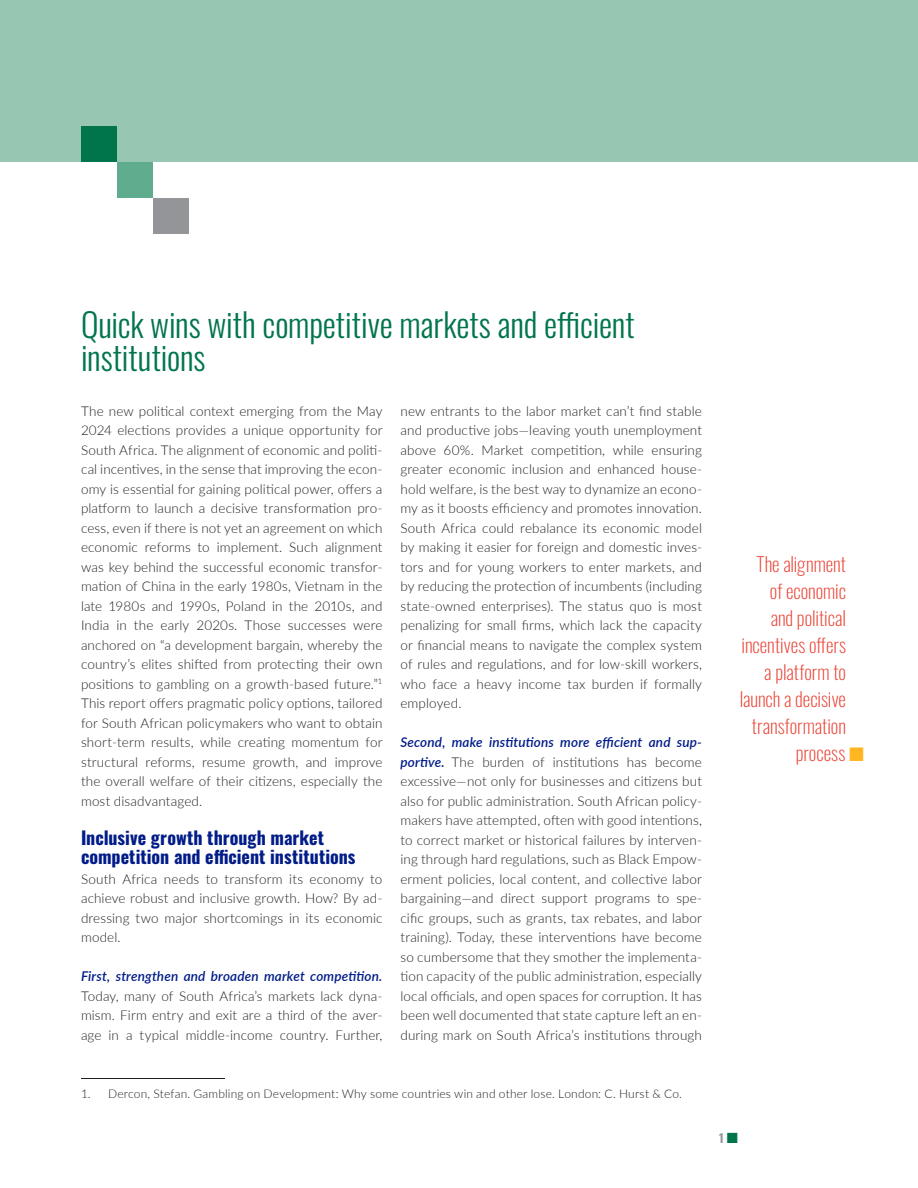
<style>
.page{position:relative;width:918px;height:1188px;background:#fff}
.page>*{position:absolute;margin:0;border:0;box-sizing:border-box;transform-origin:0 0}
._00_chapter_title{font:300 33px/33px "Oswald";letter-spacing:-.005em;color:#00754b}
._99r_pullquote_right{font:200 19.5px "Oswald";color:#ea3d2f}
._01_A_head{font:700 18px/19.5px "Oswald";color:#001c88}
._03_C_head{font:300 13.5px/19.5px "Lato";letter-spacing:.01em;color:#231f20;text-align:justify}
._06_no_indent{font:300 13.5px/19.5px "Lato";letter-spacing:.01em;color:#231f20;text-align:justify}
.notes{font:300 12px "Lato";letter-spacing:.015em;color:#231f20}
.t1{font:700 12px "Oswald";color:#939598}
.s1{font-weight:600;font-style:italic;color:#001c88}
.s2{color:#ffb620}
.s3{color:#00754b}
</style>
<div class="page">
<div style="left:0;top:0;width:918px;height:162px;background:#97c7b3"></div>
<div style="left:81px;top:126px;width:36px;height:36px;background:#00754b"></div>
<div style="left:117px;top:162px;width:36px;height:36px;background:#60ac8e"></div>
<div style="left:153px;top:198px;width:36px;height:36px;background:#939598"></div>
<hr style="left:81px;top:1078px;width:144px;height:1px;background:#231f20">
<p class="_00_chapter_title" style="left:81px;top:304px;width:555px">Quick wins with competitive markets and efficient institutions</p>
<p class="_06_no_indent" style="left:81px;top:400px;width:303px">The new political context emerging from the May 2024 elections provides a unique opportunity for South Africa. The alignment of economic and politi&shy;cal incentives, in the sense that improving the econ&shy;omy is essential for gaining political power, offers a platform to launch a decisive transformation pro&shy;cess, even if there is not yet an agreement on which economic reforms to implement. Such alignment was key behind the successful economic transfor&shy;mation of China in the early 1980s, Vietnam in the late 1980s and 1990s, Poland in the 2010s, and India in the early 2020s. Those successes were anchored on “a development bargain, whereby the country’s elites shifted from protecting their own positions to gambling on a growth-based future.”<sup>1<br></sup>This report offers pragmatic policy options, tailored for South African policymakers who want to obtain short-term results, while creating momentum for structural reforms, resume growth, and improve the overall welfare of their citizens, especially the most disadvantaged.</p>
<p class="_01_A_head" style="left:81px;top:829px;width:276px">Inclusive growth through market competition and efficient institutions</p>
<p class="_06_no_indent" style="left:81px;top:868px;width:303px">South Africa needs to transform its economy to achieve robust and inclusive growth. How? By ad&shy;dressing two major shortcomings in its economic model.</p>
<p class="_03_C_head" style="left:81px;top:966px;width:303px"><span class="s1">First, strengthen and broaden market competition.<br></span>Today, many of South Africa’s markets lack dyna&shy;mism. Firm entry and exit are a third of the aver&shy;age in a typical middle-income country. Further,</p>
<p class="_03_C_head" style="left:400px;top:400px;width:303px">new entrants to the labor market can’t find stable and productive jobs—leaving youth unemployment above 60%. Market competition, while ensuring greater economic inclusion and enhanced house&shy;hold welfare, is the best way to dynamize an econo&shy;my as it boosts efficiency and promotes innovation.<br>South Africa could rebalance its economic model by making it easier for foreign and domestic inves&shy;tors and for young workers to enter markets, and by reducing the protection of incumbents (including state-owned enterprises). The status quo is most penalizing for small firms, which lack the capacity or financial means to navigate the complex system of rules and regulations, and for low-skill workers, who face a heavy income tax burden if formally employed.</p>
<p class="_03_C_head" style="left:400px;top:732px;width:303px"><span class="s1">Second, make institutions more efficient and sup&shy;portive.</span> The burden of institutions has become excessive—not only for businesses and citizens but also for public administration. South African policy&shy;makers have attempted, often with good intentions, to correct market or historical failures by interven&shy;ing through hard regulations, such as Black Empow&shy;erment policies, local content, and collective labor bargaining—and direct support programs to spe&shy;cific groups, such as grants, tax rebates, and labor training). Today, these interventions have become so cumbersome that they smother the implementa&shy;tion capacity of the public administration, especially local officials, and open spaces for corruption. It has been well documented that state capture left an en&shy;during mark on South Africa’s institutions through</p>
<p class="_99r_pullquote_right" style="left:756px;top:546px;width:91px">The alignment</p>
<p class="_99r_pullquote_right" style="left:770px;top:573px;width:78px">of economic</p>
<p class="_99r_pullquote_right" style="left:771px;top:600px;width:77px">and political</p>
<p class="_99r_pullquote_right" style="left:742px;top:627px;width:106px">incentives offers</p>
<p class="_99r_pullquote_right" style="left:764px;top:654px;width:83px">a platform to</p>
<p class="_99r_pullquote_right" style="left:740px;top:681px;width:108px">launch a decisive</p>
<p class="_99r_pullquote_right" style="left:752px;top:708px;width:96px">transformation</p>
<p class="_99r_pullquote_right" style="left:796px;top:735px;width:70px">process <span class="s2">■</span></p>
<p class="notes" style="left:81px;top:1085px;width:602px">1. Dercon, Stefan. Gambling on Development: Why some countries win and other lose. London: C. Hurst &amp; Co.</p>
<p class="t1" style="left:719px;top:1132px;width:20px">1 <span class="s3">■</span></p>
</div>
